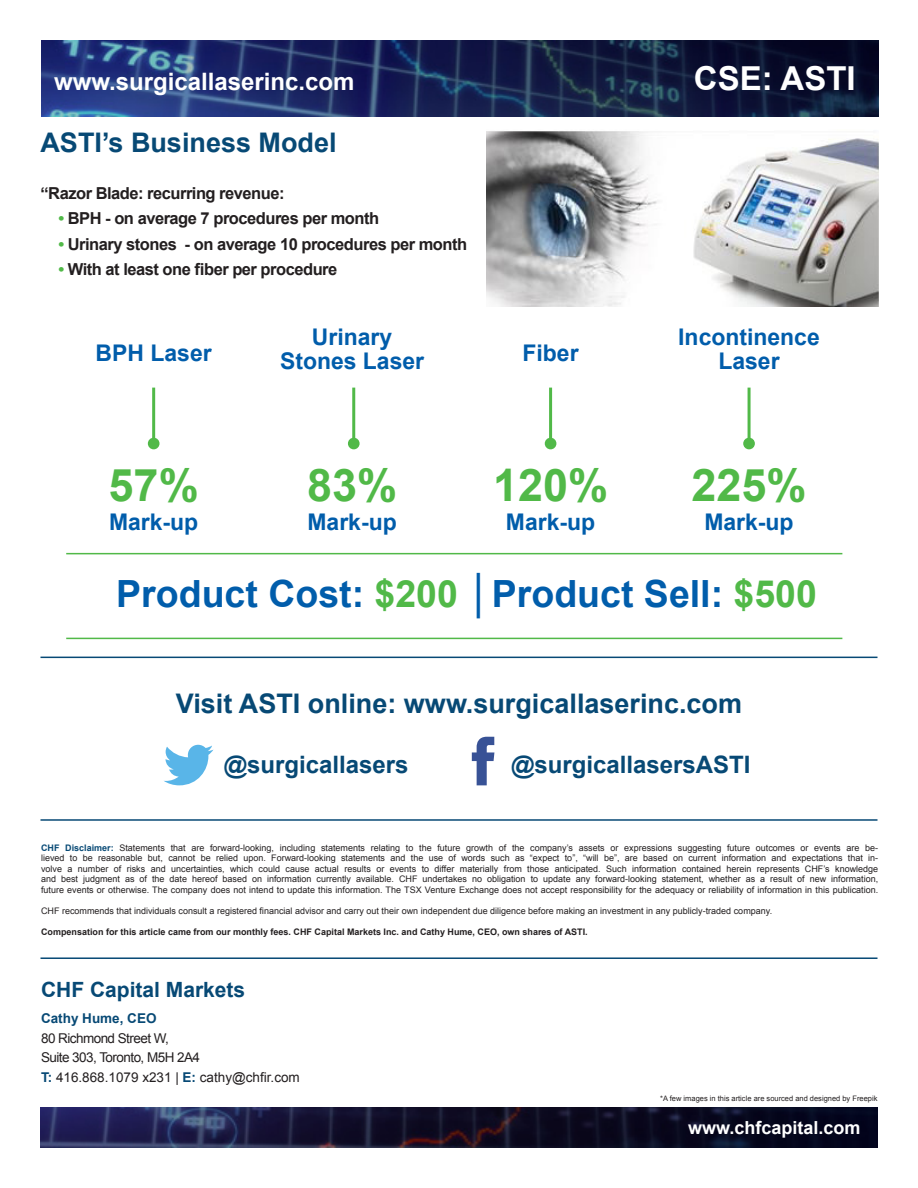
<style>
.page{position:relative;width:918px;height:1188px;background:#fff}
.page>*{position:absolute;margin:0;border:0;box-sizing:border-box;transform-origin:0 0}
.t1{font:700 45px "Arial";color:#51b948}
.t2{font:700 37.5px "Arial";color:#015dab}
.t3{font:700 33px "Arial";color:#fff}
.t4{font:700 27px "Arial";color:#074975}
.t5{font:700 24px "Arial";color:#074975}
.t6{font:700 24px "Arial";color:#fff}
.t7{font:700 22.95px/24px "Arial";color:#015dab;text-align:center}
.t8{font:700 21px "Arial";color:#074975}
.t9{font:700 18px "Arial";color:#fff}
.t10{font:700 16.5px "Arial";letter-spacing:-.03em;color:#231f20}
.t11{font:13.5px/19.5px "Arial";letter-spacing:-.04em;color:#231f20}
.t12{font:700 13.5px "Arial";color:#074975}
.t13{font:9px/10.5px "Arial";color:#231f20;text-align:justify}
.t14{font:700 9px "Arial";color:#231f20}
.t15{font:7.5px "Arial";color:#231f20}
.s1{color:#51b948}
.s2{font-weight:700;color:#074975}
</style>
<div class="page">
<svg style="left:40px;top:1107px;width:838px;height:41px;background:#161533"></svg>
<img style="left:41px;top:40px;width:837px;height:76px">
<hr style="left:40px;top:957px;width:838px;height:2px;background:#074975">
<hr style="left:40px;top:657px;width:838px;height:1px;background:#074975">
<hr style="left:40px;top:819px;width:838px;height:2px;background:#074975">
<svg style="left:164px;top:745px;width:50px;height:40px"></svg>
<svg style="left:472px;top:737px;width:22px;height:48px"></svg>
<img style="left:486px;top:131px;width:392px;height:175px">
<hr style="left:152px;top:388px;width:3px;height:54px;background:#51b948">
<div style="left:149px;top:439px;width:9px;height:9px;background:#51b948;border-radius:50%"></div>
<div style="left:148px;top:438px;width:11px;height:11px;border:3px solid #51b948;border-radius:50%"></div>
<hr style="left:352px;top:388px;width:3px;height:54px;background:#51b948">
<div style="left:349px;top:439px;width:9px;height:9px;background:#51b948;border-radius:50%"></div>
<div style="left:348px;top:438px;width:12px;height:11px;border:3px solid #51b948;border-radius:50%"></div>
<hr style="left:748px;top:388px;width:3px;height:54px;background:#51b948">
<div style="left:745px;top:439px;width:8px;height:9px;background:#51b948;border-radius:50%"></div>
<div style="left:743px;top:438px;width:12px;height:11px;border:3px solid #51b948;border-radius:50%"></div>
<hr style="left:549px;top:388px;width:3px;height:54px;background:#51b948">
<div style="left:546px;top:439px;width:9px;height:9px;background:#51b948;border-radius:50%"></div>
<div style="left:545px;top:438px;width:11px;height:11px;border:3px solid #51b948;border-radius:50%"></div>
<hr style="left:66px;top:553px;width:776px;height:1px;background:#51b948">
<hr style="left:66px;top:638px;width:776px;height:1px;background:#51b948">
<p class="t6" style="left:54px;top:66px;width:302px">www.surgicallaserinc.com</p>
<p class="t3" style="left:694px;top:57px;width:163px">CSE: ASTI</p>
<p class="t4" style="left:40px;top:125px;width:298px">ASTI’s Business Model</p>
<p class="t10" style="left:40px;top:182px;width:246px">“Razor Blade: recurring revenue:</p>
<p class="t10" style="left:58px;top:208px;width:322px"><span class="s1">•</span> BPH - on average 7 procedures per month</p>
<p class="t10" style="left:58px;top:233px;width:410px"><span class="s1">•</span> Urinary stones - on average 10 procedures per month</p>
<p class="t10" style="left:58px;top:259px;width:280px"><span class="s1">•</span> With at least one fiber per procedure</p>
<p class="t7" style="left:96px;top:342px;width:118px">BPH Laser</p>
<p class="t7" style="left:280px;top:326px;width:146px">Urinary<br>Stones Laser</p>
<p class="t7" style="left:523px;top:342px;width:58px">Fiber</p>
<p class="t7" style="left:678px;top:326px;width:143px">Incontinence<br>Laser</p>
<p class="t1" style="left:109px;top:455px;width:92px">57%</p>
<p class="t1" style="left:307px;top:455px;width:92px">83%</p>
<p class="t1" style="left:493px;top:455px;width:117px">120%</p>
<p class="t1" style="left:692px;top:455px;width:117px">225%</p>
<p class="t7" style="left:109px;top:511px;width:91px">Mark-up</p>
<p class="t7" style="left:308px;top:511px;width:91px">Mark-up</p>
<p class="t7" style="left:506px;top:511px;width:91px">Mark-up</p>
<p class="t7" style="left:704px;top:511px;width:91px">Mark-up</p>
<p class="t2" style="left:116px;top:568px;width:702px">Product Cost: <span class="s1">$200</span> │Product Sell: <span class="s1">$500</span></p>
<p class="t4" style="left:176px;top:685px;width:568px">Visit ASTI online: www.surgicallaserinc.com</p>
<p class="t5" style="left:224px;top:748px;width:186px">@surgicallasers</p>
<p class="t5" style="left:511px;top:748px;width:241px">@surgicallasersASTI</p>
<p class="t13" style="left:41px;top:842px;width:839px"><span class="s2">CHF Disclaimer:</span> Statements that are forward-looking, including statements relating to the future growth of the company’s assets or expressions suggesting future outcomes or events are be&shy;lieved to be reasonable but, cannot be relied upon. Forward-looking statements and the use of words such as “expect to”, “will be”, are based on current information and expectations that in&shy;volve a number of risks and uncertainties, which could cause actual results or events to differ materially from those anticipated. Such information contained herein represents CHF’s knowledge and best judgment as of the date hereof based on information currently available. CHF undertakes no obligation to update any forward-looking statement, whether as a result of new information, future events or otherwise. The company does not intend to update this information. The TSX Venture Exchange does not accept responsibility for the adequacy or reliability of information in this publication.</p>
<p class="t13" style="left:41px;top:905px;width:733px">CHF recommends that individuals consult a registered financial advisor and carry out their own independent due diligence before making an investment in any publicly-traded company.</p>
<p class="t14" style="left:41px;top:925px;width:548px">Compensation for this article came from our monthly fees. CHF Capital Markets Inc. and Cathy Hume, CEO, own shares of ASTI.</p>
<p class="t8" style="left:41px;top:976px;width:206px">CHF Capital Markets</p>
<p class="t12" style="left:41px;top:1010px;width:117px">Cathy Hume, CEO</p>
<p class="t11" style="left:41px;top:1029px;width:260px">80 Richmond Street W,<br>Suite 303, Toronto, M5H 2A4<br><span class="s2">T:</span> 416.868.1079 x231 | <span class="s2">E:</span> cathy@chfir.com</p>
<p class="t15" style="left:660px;top:1094px;width:219px">*A few images in this article are sourced and designed by Freepik</p>
<h3 class="t9" style="left:688px;top:1115px;width:174px">www.chfcapital.com</h3>
</div>
